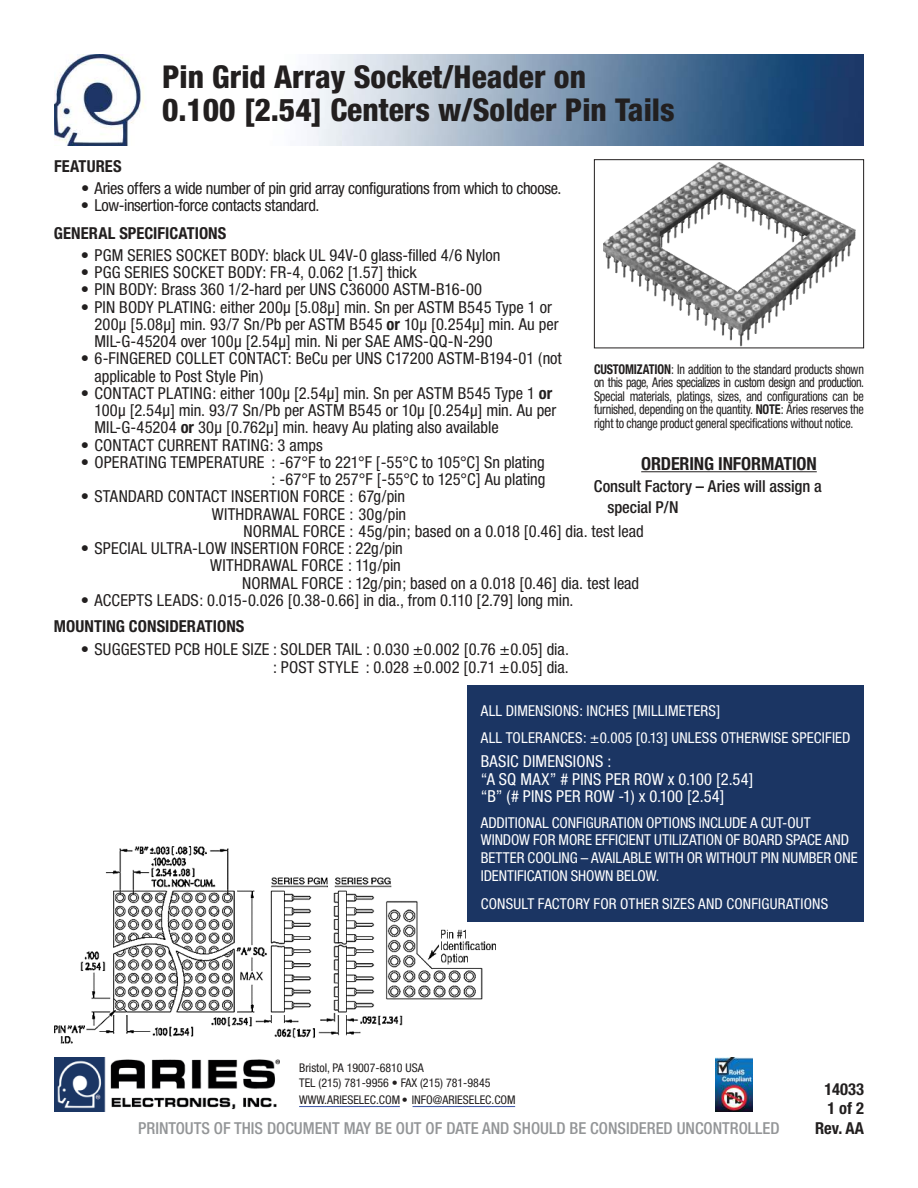
<style>
.page{position:relative;width:918px;height:1188px;background:#fff}
.page>*{position:absolute;margin:0;border:0;box-sizing:border-box;transform-origin:0 0}
.t1{font:800 condensed 31.5px/33px "Helvetica Neue";color:#221f1f}
.t2{font:700 condensed 18px "Helvetica Neue";letter-spacing:-.01em;color:#221f1f}
.t3{font:condensed 16.5px/17.2px "Helvetica Neue";letter-spacing:.005em;color:#221f1f}
.t4{font:condensed 16.5px "Helvetica Neue";letter-spacing:-.02em;color:#221f1f}
.t5{font:condensed 16.5px/17.2px "Helvetica Neue";letter-spacing:.015em;color:#fff}
.t6{font:500 condensed 16.5px "Helvetica Neue";color:#939597}
.t7{font:700 condensed 16.5px/19.8px "Helvetica Neue";letter-spacing:.005em;color:#221f1f;text-align:right}
.t8{font:500 condensed 16.5px/21.6px "Helvetica Neue";letter-spacing:-.005em;color:#221f1f}
.t9{font:condensed 15px/17.5px "Helvetica Neue";letter-spacing:.005em;color:#fff}
.t10{font:condensed 13.5px/13.5px "Helvetica Neue";letter-spacing:-.015em;color:#221f1f;text-align:justify;scale:.9 1}
.t11{font:condensed 12px/15px "Helvetica Neue";color:#221f1f}
.s1{font-weight:700}
</style>
<div class="page">
<img style="left:54px;top:1057px;width:225px;height:54px">
<hr style="left:299px;top:1106px;width:101px;height:1px;background:#3952a4">
<hr style="left:413px;top:1106px;width:102px;height:1px;background:#3952a4">
<img style="left:54px;top:54px;width:810px;height:92px">
<img style="left:54px;top:846px;width:442px;height:197px">
<div style="left:594px;top:159px;width:270px;height:189px;border:1px solid #221f1f"></div>
<img style="left:603px;top:163px;width:253px;height:183px">
<div style="left:467px;top:686px;width:397px;height:236px;background:#1b3563"></div>
<hr style="left:641px;top:471px;width:176px;height:1px;background:#221f1f">
<img style="left:716px;top:1057px;width:37px;height:54px">
<h1 class="t1" style="left:162px;top:63px;width:514px">Pin Grid Array Socket/Header on<br>0.100 [2.54] Centers w/Solder Pin Tails</h1>
<p class="t7" style="left:54px;top:157px;width:69px">FEATURES</p>
<p class="t4" style="left:81px;top:182px;width:482px">• Aries offers a wide number of pin grid array configurations from which to choose.</p>
<p class="t4" style="left:81px;top:199px;width:240px">• Low-insertion-force contacts standard.</p>
<p class="t7" style="left:54px;top:223px;width:174px">GENERAL SPECIFICATIONS</p>
<p class="t3" style="left:81px;top:248px;width:421px">• PGM SERIES SOCKET BODY: black UL 94V-0 glass-filled 4/6 Nylon</p>
<p class="t3" style="left:81px;top:265px;width:337px">• PGG SERIES SOCKET BODY: FR-4, 0.062 [1.57] thick</p>
<p class="t3" style="left:81px;top:282px;width:403px">• PIN BODY: Brass 360 1/2-hard per UNS C36000 ASTM-B16-00</p>
<p class="t3" style="left:94px;top:299px;width:466px;text-indent:-14px">• PIN BODY PLATING: either 200µ [5.08µ] min. Sn per ASTM B545 Type 1 or<br>200µ [5.08µ] min. 93/7 Sn/Pb per ASTM B545 <span class="s1">or</span> 10µ [0.254µ] min. Au per<br>MIL-G-45204 over 100µ [2.54µ] min. Ni per SAE AMS-QQ-N-290</p>
<p class="t3" style="left:94px;top:351px;width:469px;text-indent:-14px">• 6-FINGERED COLLET CONTACT: BeCu per UNS C17200 ASTM-B194-01 (not applicable to Post Style Pin)</p>
<p class="t3" style="left:94px;top:386px;width:463px;text-indent:-14px">• CONTACT PLATING: either 100µ [2.54µ] min. Sn per ASTM B545 Type 1 <span class="s1">or<br></span>100µ [2.54µ] min. 93/7 Sn/Pb per ASTM B545 or 10µ [0.254µ] min. Au per<br>MIL-G-45204 <span class="s1">or</span> 30µ [0.762µ] min. heavy Au plating also available</p>
<p class="t3" style="left:81px;top:437px;width:243px">• CONTACT CURRENT RATING: 3 amps</p>
<p class="t3" style="left:81px;top:455px;width:466px;text-align:right">• OPERATING TEMPERATURE : -67°F to 221°F [-55°C to 105°C] Sn plating : -67°F to 257°F [-55°C to 125°C] Au plating</p>
<p class="t3" style="left:81px;top:489px;width:326px">• STANDARD CONTACT INSERTION FORCE : 67g/pin</p>
<p class="t3" style="left:212px;top:506px;width:196px">WITHDRAWAL FORCE : 30g/pin</p>
<p class="t3" style="left:244px;top:524px;width:402px">NORMAL FORCE : 45g/pin; based on a 0.018 [0.46] dia. test lead</p>
<p class="t3" style="left:81px;top:541px;width:323px">• SPECIAL ULTRA-LOW INSERTION FORCE : 22g/pin</p>
<p class="t3" style="left:210px;top:558px;width:192px">WITHDRAWAL FORCE : 11g/pin</p>
<p class="t3" style="left:242px;top:575px;width:399px">NORMAL FORCE : 12g/pin; based on a 0.018 [0.46] dia. test lead</p>
<p class="t3" style="left:81px;top:593px;width:494px">• ACCEPTS LEADS: 0.015-0.026 [0.38-0.66] in dia., from 0.110 [2.79] long min.</p>
<p class="t7" style="left:54px;top:616px;width:192px">MOUNTING CONSIDERATIONS</p>
<p class="t3" style="left:81px;top:642px;width:489px;text-align:right">• SUGGESTED PCB HOLE SIZE : SOLDER TAIL : 0.030 ±0.002 [0.76 ±0.05] dia. : POST STYLE : 0.028 ±0.002 [0.71 ±0.05] dia.</p>
<p class="t10" style="left:594px;top:363px;width:302px"><span class="s1">CUSTOMIZATION</span>: In addition to the standard products shown on this page, Aries specializes in custom design and production.<br>Special materials, platings, sizes, and configurations can be furnished, depending on the quantity. <span class="s1">NOTE</span>: Aries reserves the right to change product general specifications without notice.</p>
<p class="t2" style="left:641px;top:453px;width:177px">ORDERING INFORMATION</p>
<p class="t8" style="left:607px;top:476px;width:216px;text-indent:-13px">Consult Factory – Aries will assign a special P/N</p>
<p class="t9" style="left:481px;top:698px;width:371px;line-height:27px">ALL DIMENSIONS: INCHES [MILLIMETERS]<br>ALL TOLERANCES: ±0.005 [0.13] UNLESS OTHERWISE SPECIFIED</p>
<p class="t5" style="left:481px;top:754px;width:274px">BASIC DIMENSIONS :<br>“A SQ MAX” # PINS PER ROW x 0.100 [2.54] “B” (# PINS PER ROW -1) x 0.100 [2.54]</p>
<p class="t9" style="left:481px;top:815px;width:378px">ADDITIONAL CONFIGURATION OPTIONS INCLUDE A CUT-OUT WINDOW FOR MORE EFFICIENT UTILIZATION OF BOARD SPACE AND BETTER COOLING – AVAILABLE WITH OR WITHOUT PIN NUMBER ONE IDENTIFICATION SHOWN BELOW.</p>
<p class="t9" style="left:481px;top:896px;width:349px">CONSULT FACTORY FOR OTHER SIZES AND CONFIGURATIONS</p>
<p class="t11" style="left:299px;top:1061px;width:193px">Bristol, PA 19007-6810 USA<br>TEL (215) 781-9956 • FAX (215) 781-9845</p>
<p class="t6" style="left:138px;top:1122px;width:643px">PRINTOUTS OF THIS DOCUMENT MAY BE OUT OF DATE AND SHOULD BE CONSIDERED UNCONTROLLED</p>
<p class="t11" style="left:299px;top:1093px;width:218px">WWW.ARIESELEC.COM• INFO@ARIESELEC.COM</p>
<p class="t7" style="left:815px;top:1079px;width:50px">14033<br>1 of 2<br>Rev. AA</p>
</div>
